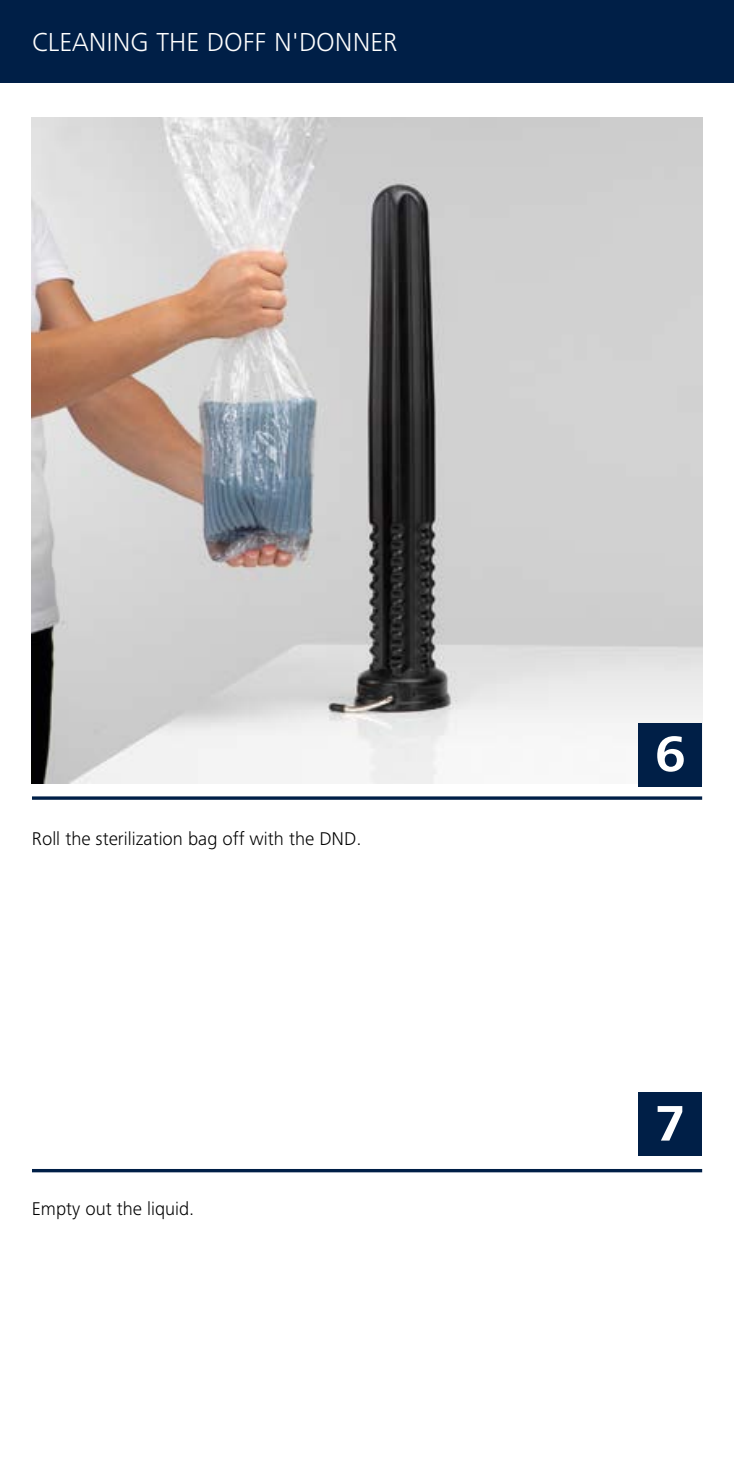
<style>
.page{position:relative;width:734px;height:1467px;background:#fff}
.page>*{position:absolute;margin:0;border:0;box-sizing:border-box;transform-origin:0 0}
.t1{font:700 51.75px "Frutiger Next LTW1 G";color:#fff}
.t2{font:300 27px "Frutiger Next LTW1 G";color:#fff}
.t3{font:300 19.12px "Frutiger Next LTW1 G";color:#000}
</style>
<div class="page">
<img style="left:32px;top:117px;width:670px;height:667px">
<div style="left:0;top:0;width:733px;height:83px;background:#001f47"></div>
<svg style="left:32px;top:796px;width:670px;height:4px;background:#274163"></svg>
<div style="left:638px;top:723px;width:64px;height:64px;background:#001f47"></div>
<div style="left:638px;top:1092px;width:64px;height:64px;background:#001f47"></div>
<hr style="left:32px;top:1169px;width:670px;height:3px;background:#001f47">
<h2 class="t2" style="left:32px;top:27px;width:367px">CLEANING THE DOFF N'DONNER</h2>
<p class="t3" style="left:32px;top:828px;width:331px">Roll the sterilization bag off with the DND.</p>
<p class="t3" style="left:32px;top:1198px;width:164px">Empty out the liquid.</p>
<h1 class="t1" style="left:655px;top:724px;width:32px">6</h1>
<h1 class="t1" style="left:655px;top:1094px;width:32px">7</h1>
</div>
